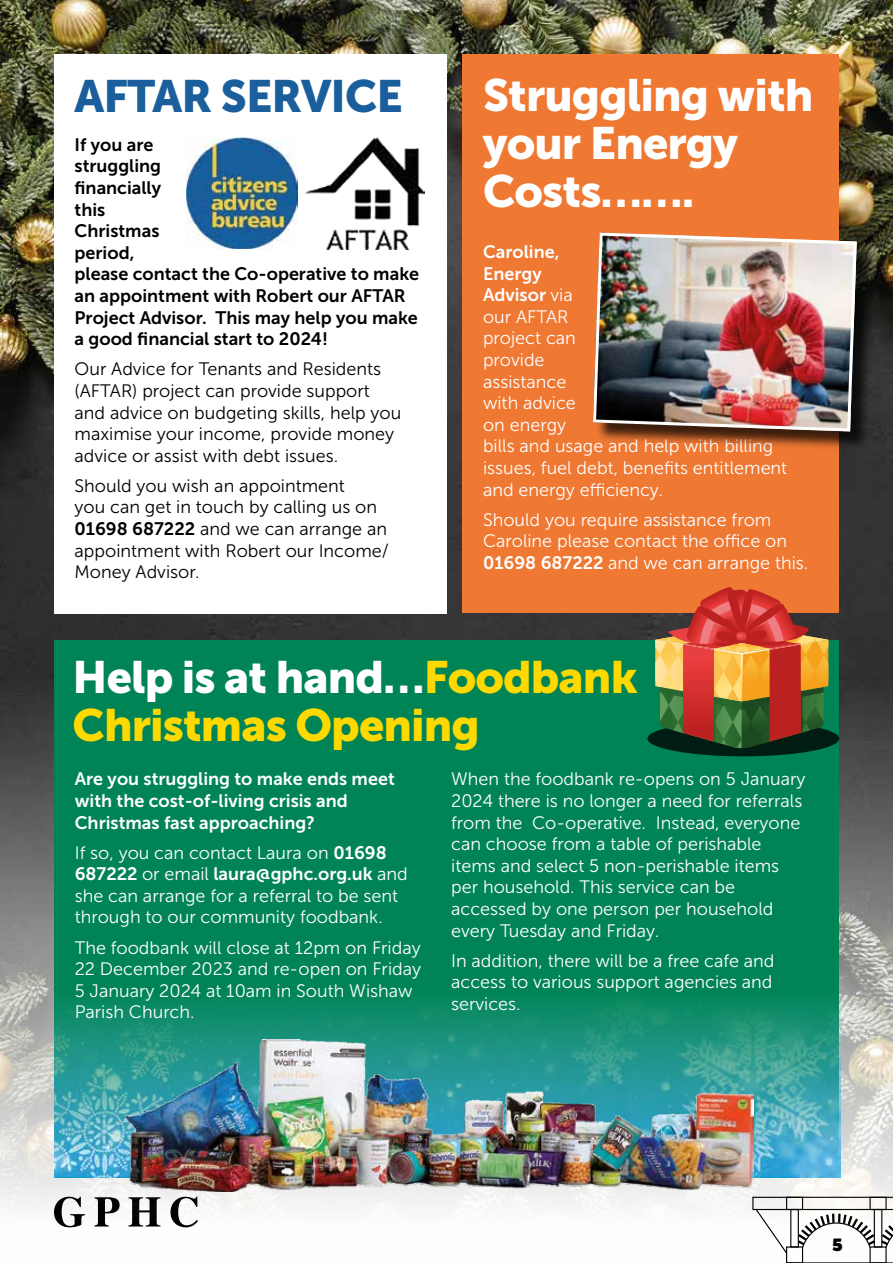
<style>
.page{position:relative;width:893px;height:1263px;background:#fff}
.page>*{position:absolute;margin:0;border:0;box-sizing:border-box;transform-origin:0 0}
.t1{font:45px/48px "Museo Sans 900";letter-spacing:-.02em;color:#fdd900}
.t2{font:45px/48px "Museo Sans 900";letter-spacing:-.02em;color:#fff}
.t3{font:45px "Museo Sans 900";letter-spacing:-.02em;color:#1a5e9b}
.t4{font:18px/21.6px "Museo Sans 300";color:#fff}
.t5{font:18px/21.6px "Museo Sans 300";color:#000}
.t6{font:18px/21.6px "Museo Sans 700";color:#000}
.t7{font:18px/21.6px "Museo Sans 700";color:#fff}
.t8{font:800 18px "Fat Frank";color:#000}
.s1{font-family:"Museo Sans 700"}
.s2{font-family:"Museo Sans 300"}
.s3{color:#fff}
</style>
<div class="page">
<img style="left:0;top:0;width:893px;height:1263px">
<div style="left:54px;top:640px;width:785px;height:538px;background:#008456"></div>
<div style="left:54px;top:54px;width:392px;height:559px;background:#fff"></div>
<img style="left:54px;top:686px;width:786px;height:492px">
<div style="left:462px;top:55px;width:377px;height:558px;background:#ef7833"></div>
<img style="left:187px;top:137px;width:111px;height:111px">
<img style="left:305px;top:137px;width:120px;height:113px">
<img style="left:126px;top:1039px;width:627px;height:152px">
<div style="left:647px;top:721px;width:192px;height:35px;background:#001d13;border-radius:50%"></div>
<svg style="left:655px;top:587px;width:173px;height:161px"></svg>
<div style="left:595px;top:235px;width:281px;height:216px;background:#000;opacity:.75"></div>
<img style="left:593px;top:231px;width:265px;height:202px">
<h1 class="t3" style="left:75px;top:71px;width:330px">AFTAR SERVICE</h1>
<p class="t6" style="left:75px;top:134px;width:346px">If you are<br>struggling<br>financially<br>this<br>Christmas<br>period,<br>please contact the Co-operative to make an appointment with Robert our AFTAR<br>Project Advisor. This may help you make a good financial start to 2024!</p>
<p class="t5" style="left:75px;top:358px;width:328px">Our Advice for Tenants and Residents (AFTAR) project can provide support and advice on budgeting skills, help you maximise your income, provide money advice or assist with debt issues.</p>
<p class="t5" style="left:75px;top:475px;width:316px">Should you wish an appointment<br>you can get in touch by calling us on<br><span class="s1">01698 687222</span> and we can arrange an appointment with Robert our Income/<br>Money Advisor.</p>
<h1 class="t2" style="left:483px;top:71px;width:332px">Struggling with your Energy<br>Costs…….</h1>
<p class="t7" style="left:483px;top:241px;width:91px">Caroline,<br>Energy<br>Advisor <span class="s2">via</span></p>
<p class="t4" style="left:483px;top:306px;width:306px">our AFTAR<br>project can<br>provide<br>assistance<br>with advice<br>on energy<br>bills and usage and help with billing issues, fuel debt, benefits entitlement and energy efficiency.</p>
<p class="t4" style="left:483px;top:509px;width:327px">Should you require assistance from<br>Caroline please contact the office on<br><span class="s1">01698 687222</span> and we can arrange this.</p>
<h1 class="t1" style="left:73px;top:653px;width:567px"><span class="s3">Help is at hand…</span>Foodbank<br>Christmas Opening</h1>
<p class="t7" style="left:75px;top:768px;width:322px">Are you struggling to make ends meet with the cost-of-living crisis and<br>Christmas fast approaching?</p>
<p class="t4" style="left:75px;top:842px;width:314px">If so, you can contact Laura on <span class="s1">01698</span></p>
<p class="t7" style="left:75px;top:863px;width:335px">687222 <span class="s2">or email</span> laura@gphc.org.uk <span class="s2">and</span></p>
<p class="t4" style="left:75px;top:885px;width:325px">she can arrange for a referral to be sent through to our community foodbank.</p>
<p class="t4" style="left:75px;top:937px;width:348px">The foodbank will close at 12pm on Friday<br>22 December 2023 and re-open on Friday<br>5 January 2024 at 10am in South Wishaw<br>Parish Church.</p>
<p class="t4" style="left:451px;top:768px;width:356px">When the foodbank re-opens on 5 January 2024 there is no longer a need for referrals from the Co-operative. Instead, everyone can choose from a table of perishable items and select 5 non-perishable items per household. This service can be accessed by one person per household every Tuesday and Friday.</p>
<p class="t4" style="left:451px;top:950px;width:325px;text-align:justify">In addition, there will be a free cafe and access to various support agencies and services.</p>
<p class="t8" style="left:832px;top:1234px;width:12px">5</p>
</div>
